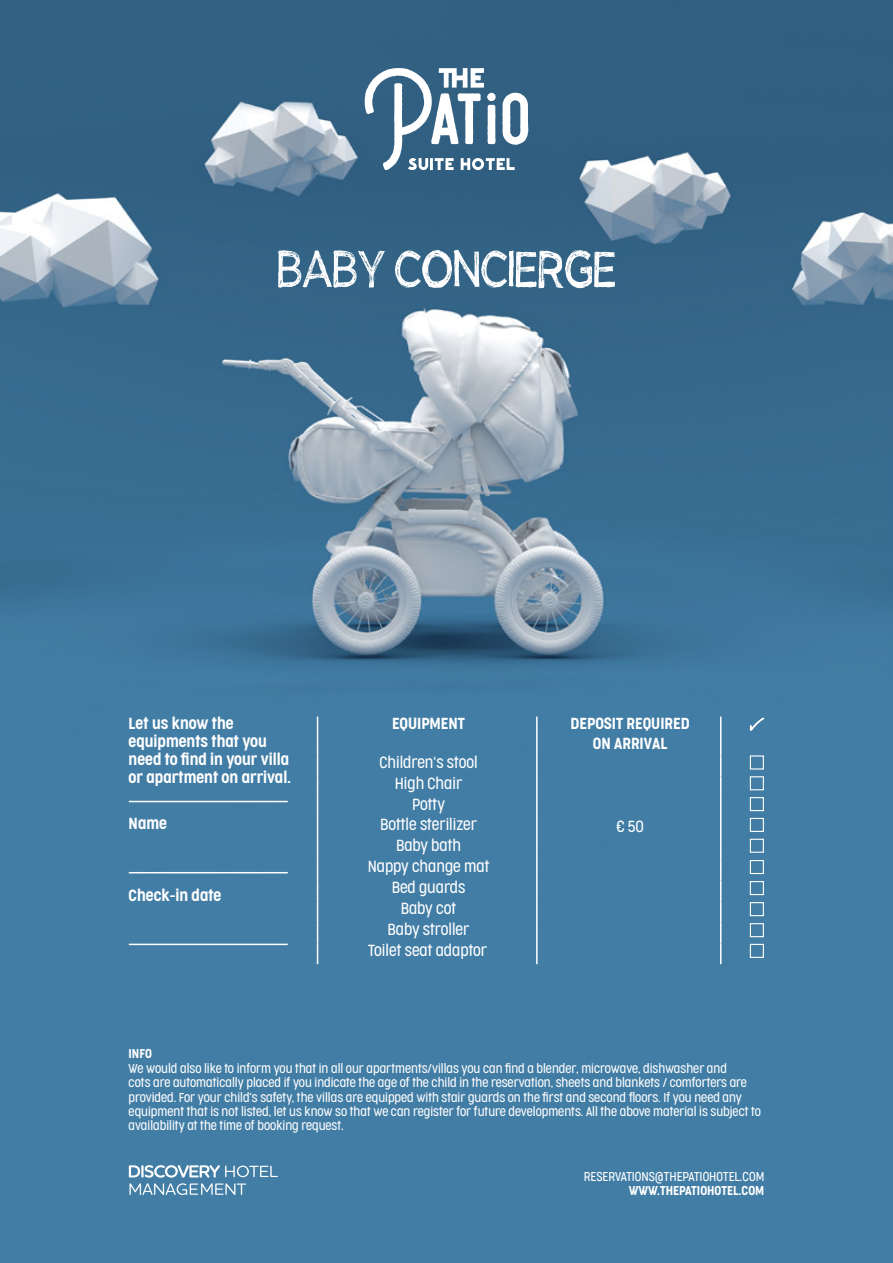
<style>
.page{position:relative;width:893px;height:1263px;background:#fff}
.page>*{position:absolute;margin:0;border:0;box-sizing:border-box;transform-origin:0 0}
.t1{font:75px "Boomshell Display";color:#fff}
.t2{font:300 15px/18px "Cocogoose Condensed";color:#fff}
.t3{font:300 15px/20.9px "Cocogoose Condensed";color:#fff;text-align:center}
.t4{font:300 12px/14.4px "Cocogoose Condensed";color:#fff}
.t5{font:300 12px "Cocogoose Condensed";color:#fff}
</style>
<div class="page">
<img style="left:0;top:0;width:893px;height:1263px">
<svg style="left:365px;top:68px;width:163px;height:102px"></svg>
<svg style="left:129px;top:1165px;width:149px;height:12px"></svg>
<svg style="left:129px;top:1183px;width:117px;height:12px"></svg>
<hr style="left:317px;top:716px;width:1px;height:39px;background:#fff">
<svg style="left:317px;top:755px;width:1px;height:209px"></svg>
<hr style="left:720px;top:716px;width:1px;height:39px;background:#fff">
<svg style="left:720px;top:755px;width:1px;height:209px"></svg>
<div style="left:750px;top:755px;width:14px;height:14px;border:1px solid #fff"></div>
<div style="left:750px;top:776px;width:14px;height:14px;border:1px solid #fff"></div>
<div style="left:750px;top:797px;width:14px;height:14px;border:1px solid #fff"></div>
<div style="left:750px;top:818px;width:14px;height:14px;border:1px solid #fff"></div>
<div style="left:750px;top:839px;width:14px;height:14px;border:1px solid #fff"></div>
<div style="left:750px;top:860px;width:14px;height:14px;border:1px solid #fff"></div>
<div style="left:750px;top:881px;width:14px;height:14px;border:1px solid #fff"></div>
<div style="left:750px;top:902px;width:14px;height:14px;border:1px solid #fff"></div>
<div style="left:750px;top:923px;width:14px;height:14px;border:1px solid #fff"></div>
<div style="left:750px;top:944px;width:14px;height:14px;border:1px solid #fff"></div>
<svg style="left:749px;top:716px;width:16px;height:15px"></svg>
<hr style="left:129px;top:872px;width:159px;height:1px;background:#fff">
<hr style="left:129px;top:801px;width:159px;height:1px;background:#fff">
<hr style="left:129px;top:944px;width:159px;height:1px;background:#fff">
<hr style="left:536px;top:716px;width:2px;height:248px;background:#fff">
<h1 class="t1" style="left:277px;top:209px;width:340px">BABY CONCIERGE</h1>
<p class="t2" style="left:129px;top:714px;width:164px">Let us know the equipments that you need to find in your villa or apartment on arrival.</p>
<p class="t2" style="left:392px;top:714px;width:74px">EQUIPMENT</p>
<p class="t2" style="left:571px;top:713px;width:121px;line-height:20.5px;text-align:center">DEPOSIT REQUIRED<br>ON ARRIVAL</p>
<p class="t3" style="left:368px;top:752px;width:123px">Children's stool<br>High Chair<br>Potty<br>Bottle sterilizer<br>Baby bath<br>Nappy change mat<br>Bed guards<br>Baby cot<br>Baby stroller<br>Toilet seat adaptor</p>
<p class="t2" style="left:129px;top:814px;width:40px">Name</p>
<p class="t3" style="left:616px;top:816px;width:29px">€ 50</p>
<p class="t2" style="left:129px;top:886px;width:94px">Check-in date</p>
<p class="t5" style="left:129px;top:1046px;width:25px">INFO</p>
<p class="t4" style="left:129px;top:1061px;width:634px">We would also like to inform you that in all our apartments/villas you can find a blender, microwave, dishwasher and<br>cots are automatically placed if you indicate the age of the child in the reservation, sheets and blankets / comforters are provided. For your child’s safety, the villas are equipped with stair guards on the first and second floors. If you need any equipment that is not listed, let us know so that we can register for future developments. All the above material is subject to availability at the time of booking request.</p>
<p class="t4" style="left:584px;top:1169px;width:182px">RESERVATIONS@THEPATIOHOTEL.COM</p>
<p class="t5" style="left:629px;top:1182px;width:137px">WWW.THEPATIOHOTEL.COM</p>
</div>
